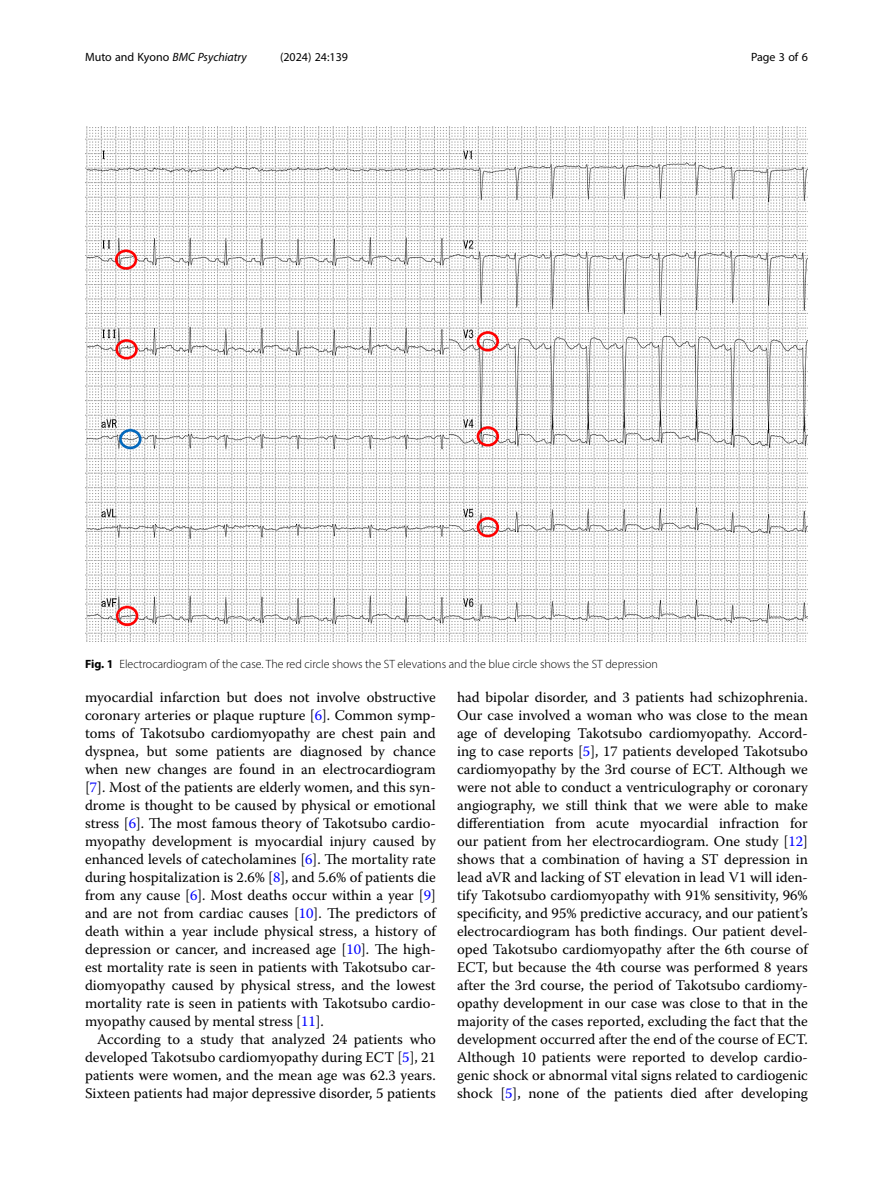
<style>
.page{position:relative;width:893px;height:1191px;background:#fff}
.page>*{position:absolute;margin:0;border:0;box-sizing:border-box;transform-origin:0 0}
.Body_Text_Indent{font:14.7px/18px "Warnock Pro";color:#000;text-align:justify}
.Body_Text{font:14.7px/18px "Warnock Pro";color:#000;text-align:justify}
.Figure_Caption{font:300 12px "Myriad Pro";color:#000}
.t1{font:italic 12px "Myriad Pro";color:#000}
.t2{font:12px "Myriad Pro";color:#000}
.s1{font-style:normal}
.s2{font-weight:700}
.s3{color:#00f}
</style>
<div class="page">
<img style="left:85px;top:126px;width:723px;height:515px">
<p class="t1" style="left:85px;top:50px;width:163px"><span class="s1">Muto and Kyono</span> BMC Psychiatry</p>
<p class="t2" style="left:280px;top:50px;width:70px">(2024) 24:139</p>
<p class="t2" style="left:751px;top:50px;width:58px">Page 3 of 6</p>
<p class="Figure_Caption" style="left:85px;top:657px;width:574px"><span class="s2">Fig. 1</span> Electrocardiogram of the case. The red circle shows the ST elevations and the blue circle shows the ST depression</p>
<p class="Body_Text" style="left:85px;top:688px;width:352px">myocardial infarction but does not involve obstructive coronary arteries or plaque rupture [<span class="s3">6</span>]. Common symp&shy;toms of Takotsubo cardiomyopathy are chest pain and dyspnea, but some patients are diagnosed by chance when new changes are found in an electrocardiogram [<span class="s3">7</span>]. Most of the patients are elderly women, and this syn&shy;drome is thought to be caused by physical or emotional stress [<span class="s3">6</span>]. The most famous theory of Takotsubo cardio&shy;myopathy development is myocardial injury caused by enhanced levels of catecholamines [<span class="s3">6</span>]. The mortality rate during hospitalization is 2.6% [<span class="s3">8</span>], and 5.6% of patients die from any cause [<span class="s3">6</span>]. Most deaths occur within a year [<span class="s3">9</span>] and are not from cardiac causes [<span class="s3">10</span>]. The predictors of death within a year include physical stress, a history of depression or cancer, and increased age [<span class="s3">10</span>]. The high&shy;est mortality rate is seen in patients with Takotsubo car&shy;diomyopathy caused by physical stress, and the lowest mortality rate is seen in patients with Takotsubo cardio&shy;myopathy caused by mental stress [<span class="s3">11</span>].</p>
<p class="Body_Text_Indent" style="left:85px;top:1030px;width:352px;text-indent:12px">According to a study that analyzed 24 patients who developed Takotsubo cardiomyopathy during ECT [<span class="s3">5</span>], 21 patients were women, and the mean age was 62.3 years.<br>Sixteen patients had major depressive disorder, 5 patients</p>
<p class="Body_Text_Indent" style="left:457px;top:688px;width:352px">had bipolar disorder, and 3 patients had schizophrenia.<br>Our case involved a woman who was close to the mean age of developing Takotsubo cardiomyopathy. Accord&shy;ing to case reports [<span class="s3">5</span>], 17 patients developed Takotsubo cardiomyopathy by the 3rd course of ECT. Although we were not able to conduct a ventriculography or coronary angiography, we still think that we were able to make differentiation from acute myocardial infraction for our patient from her electrocardiogram. One study [<span class="s3">12</span>] shows that a combination of having a ST depression in lead aVR and lacking of ST elevation in lead V1 will iden&shy;tify Takotsubo cardiomyopathy with 91% sensitivity, 96% specificity, and 95% predictive accuracy, and our patient’s electrocardiogram has both findings. Our patient devel&shy;oped Takotsubo cardiomyopathy after the 6th course of ECT, but because the 4th course was performed 8 years after the 3rd course, the period of Takotsubo cardiomy&shy;opathy development in our case was close to that in the majority of the cases reported, excluding the fact that the development occurred after the end of the course of ECT.<br>Although 10 patients were reported to develop cardio&shy;genic shock or abnormal vital signs related to cardiogenic shock [<span class="s3">5</span>], none of the patients died after developing</p>
</div>
